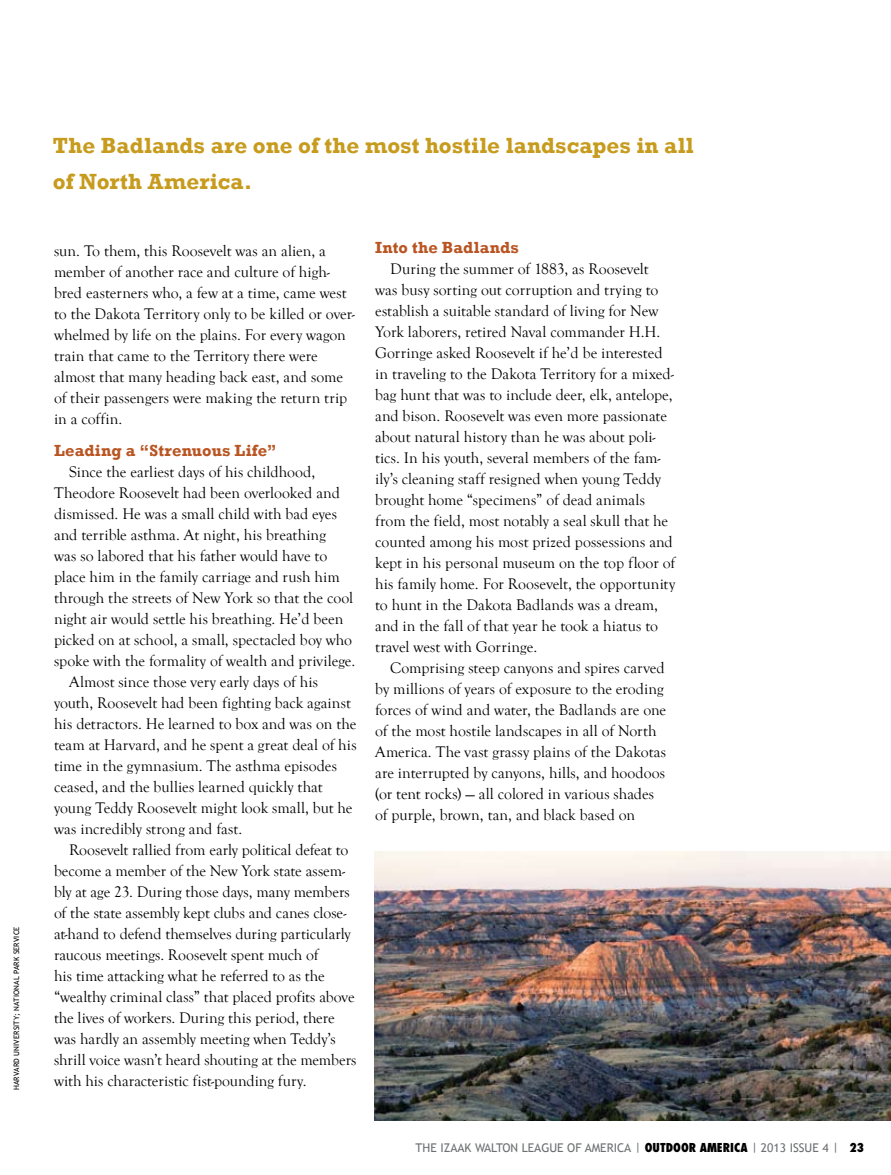
<style>
.page{position:relative;width:891px;height:1175px;background:#fff}
.page>*{position:absolute;margin:0;border:0;box-sizing:border-box;transform-origin:0 0}
.t1{font:700 22.5px/36px "Rockwell";color:#c79b1d}
.t2{font:700 16.5px "Rockwell";letter-spacing:.005em;color:#b95522}
.t3{font:15.75px/21px "Goudy Old Style T";letter-spacing:.005em;color:#000}
.t4{font:12px "Trebuchet MS";color:#6d6f71}
.t5{font:7.5px "Trebuchet MS";letter-spacing:.02em;color:#000}
.s1{font-family:"Futura Std";font-weight:800;font-stretch:condensed;color:#000}
</style>
<div class="page">
<img style="left:375px;top:852px;width:516px;height:268px">
<p class="t5" style="left:12px;top:1090px;width:164px;rotate:-90deg">Harvard University; National Park Service</p>
<h1 class="t1" style="left:53px;top:128px;width:642px">The Badlands are one of the most hostile landscapes in all of North America.</h1>
<p class="t3" style="left:54px;top:241px;width:302px">sun. To them, this Roosevelt was an alien, a member of another race and culture of high&shy;bred easterners who, a few at a time, came west to the Dakota Territory only to be killed or over&shy;whelmed by life on the plains. For every wagon train that came to the Territory there were almost that many heading back east, and some of their passengers were making the return trip in a coffin.</p>
<p class="t2" style="left:54px;top:440px;width:224px">Leading a “Strenuous Life”</p>
<p class="t3" style="left:69px;top:461px;width:248px">Since the earliest days of his childhood,</p>
<p class="t3" style="left:54px;top:482px;width:287px">Theodore Roosevelt had been overlooked and</p>
<p class="t3" style="left:54px;top:503px;width:285px">dismissed. He was a small child with bad eyes</p>
<p class="t3" style="left:54px;top:524px;width:273px">and terrible asthma. At night, his breathing</p>
<p class="t3" style="left:54px;top:545px;width:275px">was so labored that his father would have to</p>
<p class="t3" style="left:54px;top:566px;width:287px">place him in the family carriage and rush him</p>
<p class="t3" style="left:54px;top:587px;width:301px">through the streets of New York so that the cool</p>
<p class="t3" style="left:54px;top:608px;width:291px">night air would settle his breathing. He’d been</p>
<p class="t3" style="left:54px;top:629px;width:300px">picked on at school, a small, spectacled boy who</p>
<p class="t3" style="left:54px;top:650px;width:303px">spoke with the formality of wealth and privilege.</p>
<p class="t3" style="left:69px;top:671px;width:251px">Almost since those very early days of his</p>
<p class="t3" style="left:54px;top:692px;width:298px">youth, Roosevelt had been fighting back against</p>
<p class="t3" style="left:54px;top:713px;width:304px">his detractors. He learned to box and was on the</p>
<p class="t3" style="left:54px;top:734px;width:304px">team at Harvard, and he spent a great deal of his</p>
<p class="t3" style="left:54px;top:755px;width:285px">time in the gymnasium. The asthma episodes</p>
<p class="t3" style="left:54px;top:776px;width:270px">ceased, and the bullies learned quickly that</p>
<p class="t3" style="left:54px;top:797px;width:300px">young Teddy Roosevelt might look small, but he</p>
<p class="t3" style="left:54px;top:818px;width:190px">was incredibly strong and fast.</p>
<p class="t3" style="left:69px;top:839px;width:281px">Roosevelt rallied from early political defeat to</p>
<p class="t3" style="left:54px;top:860px;width:293px">become a member of the New York state assem-</p>
<p class="t3" style="left:54px;top:881px;width:297px">bly at age 23. During those days, many members</p>
<p class="t3" style="left:54px;top:902px;width:294px">of the state assembly kept clubs and canes close-</p>
<p class="t3" style="left:54px;top:923px;width:298px">at-hand to defend themselves during particularly</p>
<p class="t3" style="left:54px;top:944px;width:266px">raucous meetings. Roosevelt spent much of</p>
<p class="t3" style="left:54px;top:965px;width:272px">his time attacking what he referred to as the</p>
<p class="t3" style="left:54px;top:986px;width:302px">“wealthy criminal class” that placed profits above</p>
<p class="t3" style="left:54px;top:1007px;width:282px">the lives of workers. During this period, there</p>
<p class="t3" style="left:54px;top:1028px;width:283px">was hardly an assembly meeting when Teddy’s</p>
<p class="t3" style="left:54px;top:1049px;width:304px">shrill voice wasn’t heard shouting at the members</p>
<p class="t3" style="left:54px;top:1070px;width:254px">with his characteristic fist-pounding fury.</p>
<p class="t2" style="left:375px;top:238px;width:145px">Into the Badlands</p>
<p class="t3" style="left:375px;top:259px;width:302px;text-indent:15px">During the summer of 1883, as Roosevelt<br>was busy sorting out corruption and trying to establish a suitable standard of living for New York laborers, retired Naval commander H.H.<br>Gorringe asked Roosevelt if he’d be interested in traveling to the Dakota Territory for a mixed&shy;bag hunt that was to include deer, elk, antelope, and bison. Roosevelt was even more passionate about natural history than he was about poli&shy;tics. In his youth, several members of the fam&shy;ily’s cleaning staff resigned when young Teddy brought home “specimens” of dead animals from the field, most notably a seal skull that he counted among his most prized possessions and kept in his personal museum on the top floor of his family home. For Roosevelt, the opportunity to hunt in the Dakota Badlands was a dream, and in the fall of that year he took a hiatus to travel west with Gorringe.</p>
<p class="t3" style="left:375px;top:658px;width:292px;text-indent:15px">Comprising steep canyons and spires carved by millions of years of exposure to the eroding forces of wind and water, the Badlands are one of the most hostile landscapes in all of North America. The vast grassy plains of the Dakotas are interrupted by canyons, hills, and hoodoos (or tent rocks) — all colored in various shades of purple, brown, tan, and black based on</p>
<p class="t4" style="left:416px;top:1140px;width:450px">THE IZAAK WALTON LEAGUE OF AMERICA | <span class="s1">OUTDOOR AMERICA</span> | 2013 ISSUE 4 | <span class="s1">23</span></p>
</div>
